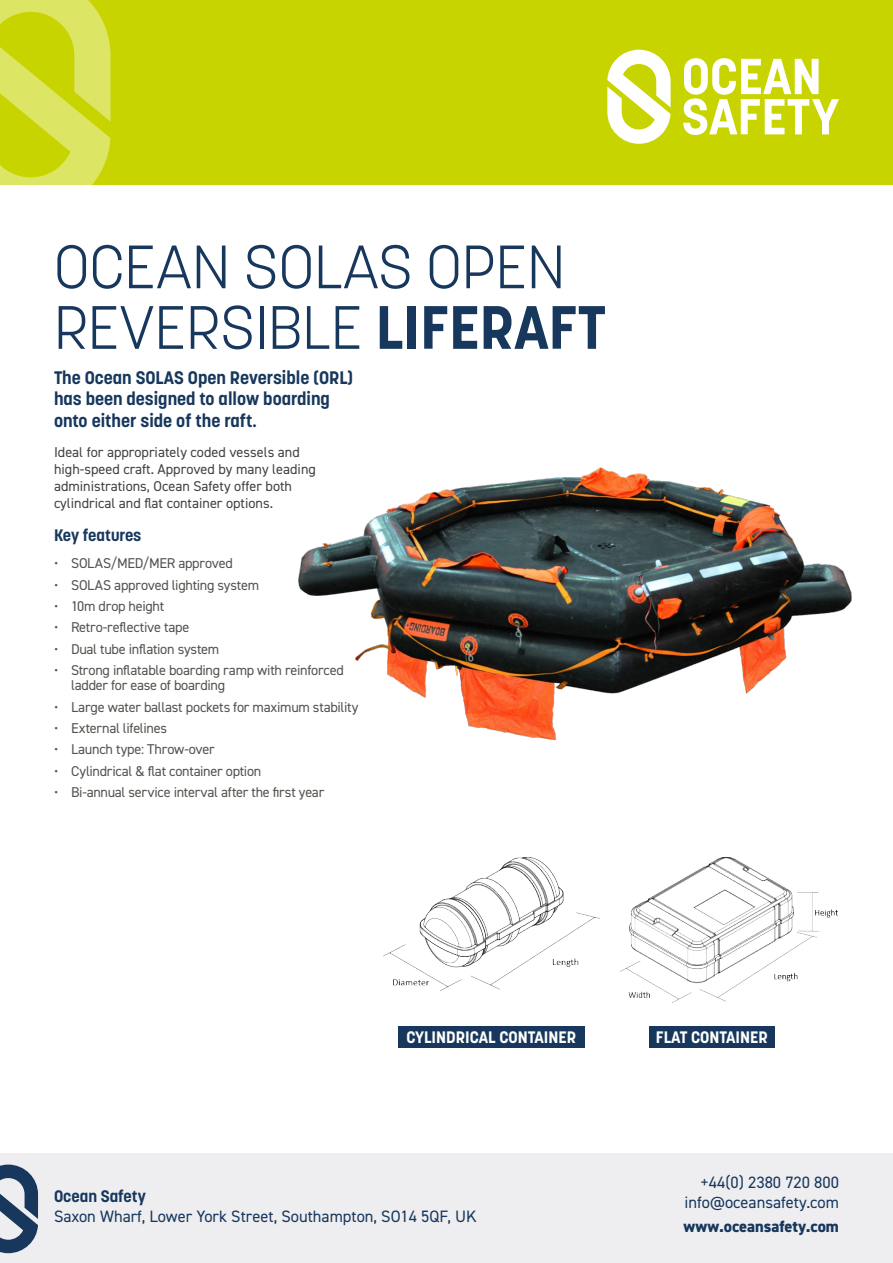
<style>
.page{position:relative;width:893px;height:1263px;background:#fff}
.page>*{position:absolute;margin:0;border:0;box-sizing:border-box;transform-origin:0 0}
.t1{font:300 60.6px/60.6px "Korolev";color:#17375d}
.t2{font:700 18px/21.6px "Korolev";color:#17375d}
.t3{font:16.5px/19.8px "DIN2014";color:#17375d;text-align:right}
.t4{font:700 16.5px "Korolev";color:#fff}
.t5{font:700 16.5px "Korolev";color:#17375d}
.t6{font:800 16.5px "DIN2014";color:#17375d}
.t7{font:14.25px/15px "DIN2014";letter-spacing:-.02em;color:#55524e}
.t8{font:14.25px/17.1px "DIN2014";color:#414042}
.s1{font-weight:700}
</style>
<div class="page">
<div style="left:0;top:0;width:893px;height:185px;background:#c8d400"></div>
<svg style="left:0;top:0;width:111px;height:185px"></svg>
<svg style="left:607px;top:50px;width:64px;height:94px"></svg>
<svg style="left:683px;top:58px;width:156px;height:77px"></svg>
<div style="left:0;top:1153px;width:893px;height:110px;background:#eeeef0"></div>
<svg style="left:0;top:1164px;width:38px;height:89px"></svg>
<div style="left:649px;top:1026px;width:125px;height:21px;background:#17375d"></div>
<div style="left:398px;top:1026px;width:186px;height:21px;background:#17375d"></div>
<img style="left:299px;top:467px;width:553px;height:274px">
<img style="left:383px;top:858px;width:216px;height:133px">
<img style="left:621px;top:858px;width:216px;height:145px">
<h1 class="t1" style="left:54px;top:237px;width:553px">OCEAN SOLAS OPEN<br>REVERSIBLE <span class="s1">LIFERAFT</span></h1>
<p class="t2" style="left:54px;top:366px;width:301px">The Ocean SOLAS Open Reversible (ORL) has been designed to allow boarding onto either side of the raft.</p>
<p class="t8" style="left:54px;top:443px;width:263px">Ideal for appropriately coded vessels and high-speed craft. Approved by many leading administrations, Ocean Safety offer both cylindrical and flat container options.</p>
<p class="t5" style="left:54px;top:524px;width:89px">Key features</p>
<p class="t7" style="left:54px;top:556px;width:180px">• SOLAS/MED/MER approved</p>
<p class="t7" style="left:54px;top:577px;width:207px">• SOLAS approved lighting system</p>
<p class="t7" style="left:54px;top:598px;width:112px">• 10m drop height</p>
<p class="t7" style="left:54px;top:620px;width:137px">• Retro-reflective tape</p>
<p class="t7" style="left:54px;top:641px;width:167px">• Dual tube inflation system</p>
<p class="t7" style="left:71px;top:662px;width:274px;text-indent:-17px">• Strong inflatable boarding ramp with reinforced ladder for ease of boarding</p>
<p class="t7" style="left:54px;top:699px;width:306px">• Large water ballast pockets for maximum stability</p>
<p class="t7" style="left:54px;top:720px;width:114px">• External lifelines</p>
<p class="t7" style="left:54px;top:742px;width:162px">• Launch type: Throw-over</p>
<p class="t7" style="left:54px;top:763px;width:209px">• Cylindrical &amp; flat container option</p>
<p class="t7" style="left:54px;top:784px;width:272px">• Bi-annual service interval after the first year</p>
<p class="t4" style="left:406px;top:1027px;width:171px">CYLINDRICAL CONTAINER</p>
<p class="t4" style="left:656px;top:1027px;width:113px">FLAT CONTAINER</p>
<p class="t5" style="left:54px;top:1186px;width:93px">Ocean Safety</p>
<p class="t3" style="left:54px;top:1206px;width:424px">Saxon Wharf, Lower York Street, Southampton, SO14 5QF, UK</p>
<p class="t3" style="left:685px;top:1172px;width:156px">+44(0) 2380 720 800 info@oceansafety.com</p>
<p class="t6" style="left:684px;top:1215px;width:157px">www.oceansafety.com</p>
</div>
